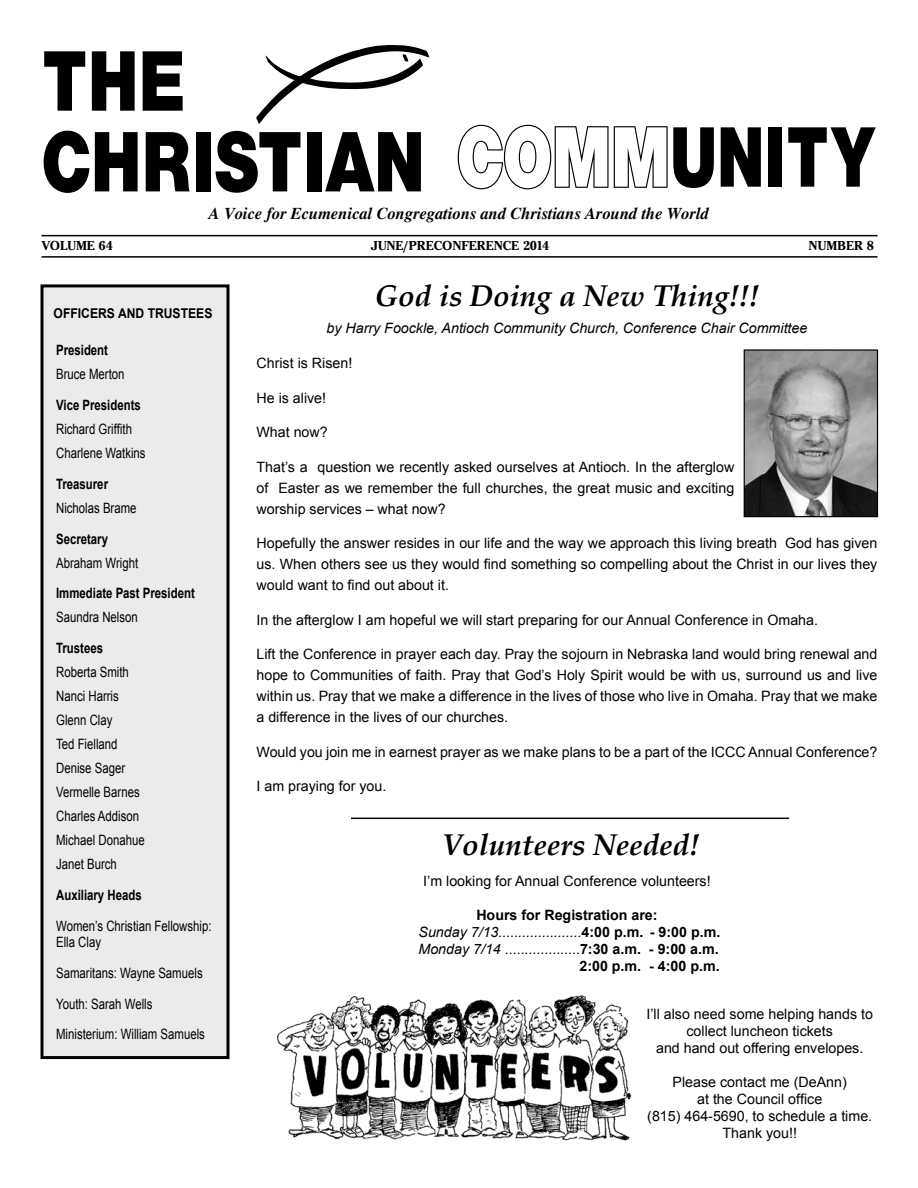
<style>
.page{position:relative;width:918px;height:1188px;background:#fff}
.page>*{position:absolute;margin:0;border:0;box-sizing:border-box;transform-origin:0 0}
.t1{font:900 88.95px/80.7px "Sans";color:#000;scale:.8 1}
.t2{font:italic 700 30px "Palatino";color:#000}
.t3{font:italic 700 16.5px "Times";color:#000}
.t4{font:14.25px/21px "Arial";color:#000;text-align:justify}
.t5{font:14.25px/24px "Arial";color:#000;scale:.8 1}
.t6{font:italic 14.25px "Arial";color:#000}
.t7{font:700 14.25px "Arial";color:#000;scale:.8 1}
.t8{font:700 14.25px "Arial";color:#000}
.t9{font:13.5px "Cheltenham Bold DTC";color:#000}
.t10{font:700 13.5px "Arial";color:#000;scale:.9 1}
.s1{color:#fff}
.s2{font-weight:700;font-style:normal}
.s3{font-style:italic}
.s4{font-weight:700}
</style>
<div class="page">
<div style="left:42px;top:286px;width:186px;height:772px;background:#ebebec"></div>
<div style="left:40px;top:284px;width:190px;height:775px;border:3px solid #000"></div>
<hr style="left:42px;top:256px;width:835px;height:2px;background:#000">
<hr style="left:42px;top:235px;width:835px;height:1px;background:#000">
<svg style="left:457px;top:124px;width:211px;height:66px"></svg>
<svg style="left:256px;top:44px;width:173px;height:80px"></svg>
<img style="left:746px;top:351px;width:130px;height:164px">
<div style="left:744px;top:349px;width:134px;height:168px;border:1px solid #000"></div>
<hr style="left:351px;top:818px;width:438px;height:1px;background:#000">
<img style="left:277px;top:995px;width:355px;height:146px">
<h1 class="t1" style="left:42px;top:38px;width:1044px">THE<br>CHRISTIAN <span class="s1">COMM</span>UNITY</h1>
<p class="t3" style="left:209px;top:204px;width:502px">A Voice for Ecumenical Congregations and Christians Around the World</p>
<p class="t9" style="left:42px;top:238px;width:73px">VOLUME 64</p>
<p class="t9" style="left:371px;top:238px;width:180px">JUNE/PRECONFERENCE 2014</p>
<p class="t9" style="left:809px;top:238px;width:67px">NUMBER 8</p>
<p class="t10" style="left:54px;top:304px;width:178px">OFFICERS AND TRUSTEES</p>
<p class="t7" style="left:56px;top:341px;width:66px">President</p>
<p class="t5" style="left:56px;top:363px;width:87px">Bruce Merton</p>
<p class="t7" style="left:56px;top:396px;width:107px">Vice Presidents</p>
<p class="t5" style="left:56px;top:417px;width:113px">Richard Griffith<br>Charlene Watkins</p>
<p class="t7" style="left:56px;top:475px;width:66px">Treasurer</p>
<p class="t5" style="left:56px;top:496px;width:102px">Nicholas Brame</p>
<p class="t7" style="left:56px;top:529px;width:66px">Secretary</p>
<p class="t5" style="left:56px;top:551px;width:104px">Abraham Wright</p>
<p class="t7" style="left:56px;top:584px;width:175px">Immediate Past President</p>
<p class="t5" style="left:56px;top:606px;width:104px">Saundra Nelson</p>
<p class="t7" style="left:56px;top:639px;width:60px">Trustees</p>
<p class="t5" style="left:56px;top:660px;width:112px">Roberta Smith<br>Nanci Harris<br>Glenn Clay<br>Ted Fielland<br>Denise Sager<br>Vermelle Barnes<br>Charles Addison<br>Michael Donahue<br>Janet Burch</p>
<p class="t7" style="left:56px;top:886px;width:108px">Auxiliary Heads</p>
<p class="t5" style="left:56px;top:918px;width:196px;line-height:16.5px">Women’s Christian Fellowship:<br>Ella Clay</p>
<p class="t5" style="left:56px;top:958px;width:188px;line-height:30.8px">Samaritans: Wayne Samuels<br>Youth: Sarah Wells<br>Ministerium: William Samuels</p>
<h2 class="t2" style="left:375px;top:279px;width:386px">God is Doing a New Thing!!!</h2>
<p class="t6" style="left:327px;top:319px;width:482px">by Harry Foockle, Antioch Community Church, Conference Chair Committee</p>
<p class="t4" style="left:256px;top:353px;width:97px">Christ is Risen!</p>
<p class="t4" style="left:256px;top:387px;width:71px">He is alive!</p>
<p class="t4" style="left:256px;top:422px;width:73px">What now?</p>
<p class="t4" style="left:256px;top:456px;width:479px">That’s a question we recently asked ourselves at Antioch. In the afterglow of Easter as we remember the full churches, the great music and exciting worship services – what now?</p>
<p class="t4" style="left:256px;top:533px;width:622px">Hopefully the answer resides in our life and the way we approach this living breath God has given us. When others see us they would find something so compelling about the Christ in our lives they would want to find out about it.</p>
<p class="t4" style="left:256px;top:609px;width:563px">In the afterglow I am hopeful we will start preparing for our Annual Conference in Omaha.</p>
<p class="t4" style="left:256px;top:644px;width:622px">Lift the Conference in prayer each day. Pray the sojourn in Nebraska land would bring renewal and hope to Communities of faith. Pray that God’s Holy Spirit would be with us, surround us and live within us. Pray that we make a difference in the lives of those who live in Omaha. Pray that we make a difference in the lives of our churches.</p>
<p class="t4" style="left:256px;top:741px;width:622px">Would you join me in earnest prayer as we make plans to be a part of the ICCC Annual Conference?</p>
<p class="t4" style="left:256px;top:776px;width:131px">I am praying for you.</p>
<h2 class="t2" style="left:442px;top:828px;width:259px">Volunteers Needed!</h2>
<p class="t4" style="left:423px;top:871px;width:289px">I’m looking for Annual Conference volunteers!</p>
<p class="t8" style="left:476px;top:906px;width:183px">Hours for Registration are:</p>
<p class="t6" style="left:418px;top:923px;width:303px">Sunday 7/13.....................<span class="s2">4:00 p.m. - 9:00 p.m.</span></p>
<p class="t4" style="left:418px;top:939px;width:302px"><span class="s3">Monday 7/14</span> ...................<span class="s4">7:30 a.m. - 9:00 a.m.</span></p>
<p class="t8" style="left:579px;top:957px;width:142px">2:00 p.m. - 4:00 p.m.</p>
<p class="t4" style="left:646px;top:1005px;width:228px;line-height:17.1px;text-align:center">I’ll also need some helping hands to collect luncheon tickets<br>and hand out offering envelopes.</p>
<p class="t4" style="left:647px;top:1074px;width:226px;line-height:17.1px;text-align:center">Please contact me (DeAnn)<br>at the Council office<br>(815) 464-5690, to schedule a time.<br>Thank you!!</p>
</div>
